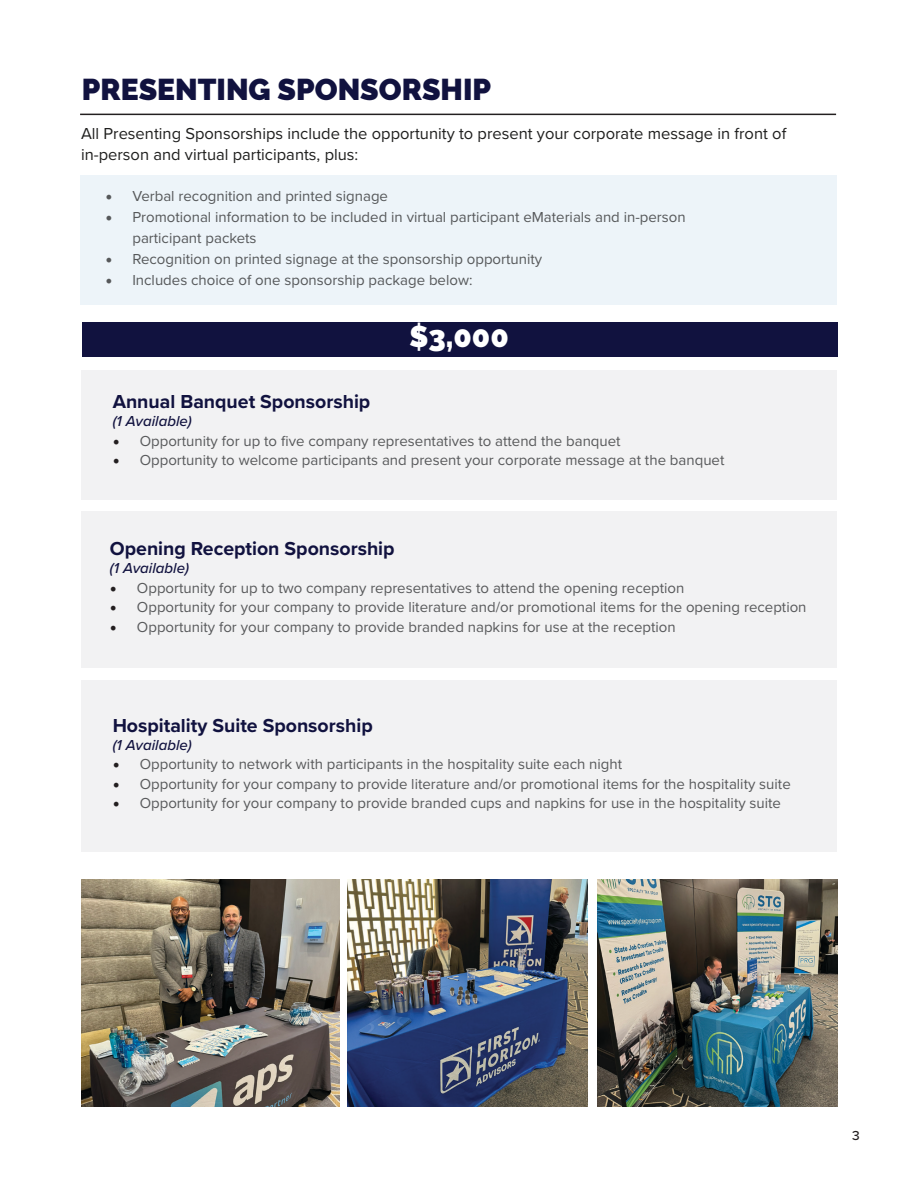
<style>
.page{position:relative;width:918px;height:1188px;background:#fff}
.page>*{position:absolute;margin:0;border:0;box-sizing:border-box;transform-origin:0 0}
.t1{font:900 30px "Raleway";color:#11123f}
.t2{font:900 30px "Raleway";color:#fff}
.t3{font:700 19.5px "Proxima Nova";color:#11123f}
.t4{font:16.5px/21px "Proxima Nova";color:#1f1f1e}
.t5{font:15px "Proxima Nova";color:#58595b}
.t6{font:15px/21px "Proxima Nova";color:#56585a}
.t7{font:italic 500 15px "Proxima Nova";color:#11123f}
.t8{font:500 13.5px "Proxima Nova";color:#231f20}
.s1{font-family:"Minion Pro";font-size:18px}
.s2{font-family:"Minion Pro";font-size:18px;color:#231f20}
</style>
<div class="page">
<div style="left:82px;top:322px;width:756px;height:34px;background:#11123f"></div>
<div style="left:80px;top:175px;width:756px;height:130px;background:#edf4f9"></div>
<div style="left:81px;top:370px;width:755px;height:130px;background:#f2f2f3"></div>
<div style="left:81px;top:512px;width:755px;height:156px;background:#f2f2f3"></div>
<div style="left:81px;top:680px;width:755px;height:172px;background:#f2f2f3"></div>
<hr style="left:80px;top:114px;width:756px;height:1px;background:#231f20">
<img style="left:348px;top:880px;width:240px;height:227px">
<img style="left:597px;top:880px;width:240px;height:227px">
<img style="left:82px;top:880px;width:257px;height:227px">
<p class="t1" style="left:82px;top:72px;width:411px">PRESENTING SPONSORSHIP</p>
<p class="t4" style="left:81px;top:123px;width:707px">All Presenting Sponsorships include the opportunity to present your corporate message in front of in-person and virtual participants, plus:</p>
<p class="t6" style="left:105px;top:185px;width:284px"><span class="s1">•</span> Verbal recognition and printed signage</p>
<p class="t6" style="left:132px;top:206px;width:555px;text-indent:-27px"><span class="s1">•</span> Promotional information to be included in virtual participant eMaterials and in-person participant packets</p>
<p class="t6" style="left:105px;top:248px;width:438px"><span class="s1">•</span> Recognition on printed signage at the sponsorship opportunity</p>
<p class="t6" style="left:105px;top:269px;width:369px"><span class="s1">•</span> Includes choice of one sponsorship package below:</p>
<p class="t2" style="left:409px;top:319px;width:101px">$3,000</p>
<p class="t3" style="left:113px;top:387px;width:259px">Annual Banquet Sponsorship</p>
<p class="t7" style="left:113px;top:410px;width:81px">(1 Available)</p>
<p class="t5" style="left:113px;top:430px;width:509px"><span class="s2">•</span> Opportunity for up to five company representatives to attend the banquet</p>
<p class="t5" style="left:113px;top:449px;width:613px"><span class="s2">•</span> Opportunity to welcome participants and present your corporate message at the banquet</p>
<p class="t3" style="left:110px;top:534px;width:286px">Opening Reception Sponsorship</p>
<p class="t7" style="left:110px;top:557px;width:81px">(1 Available)</p>
<p class="t5" style="left:110px;top:576px;width:576px"><span class="s2">•</span> Opportunity for up to two company representatives to attend the opening reception</p>
<p class="t5" style="left:110px;top:596px;width:698px"><span class="s2">•</span> Opportunity for your company to provide literature and/or promotional items for the opening reception</p>
<p class="t5" style="left:110px;top:615px;width:567px"><span class="s2">•</span> Opportunity for your company to provide branded napkins for use at the reception</p>
<p class="t3" style="left:113px;top:711px;width:262px">Hospitality Suite Sponsorship</p>
<p class="t7" style="left:113px;top:733px;width:81px">(1 Available)</p>
<p class="t5" style="left:113px;top:753px;width:511px"><span class="s2">•</span> Opportunity to network with participants in the hospitality suite each night</p>
<p class="t5" style="left:113px;top:772px;width:680px"><span class="s2">•</span> Opportunity for your company to provide literature and/or promotional items for the hospitality suite</p>
<p class="t5" style="left:113px;top:792px;width:670px"><span class="s2">•</span> Opportunity for your company to provide branded cups and napkins for use in the hospitality suite</p>
<p class="t8" style="left:852px;top:1126px;width:9px">3</p>
</div>
